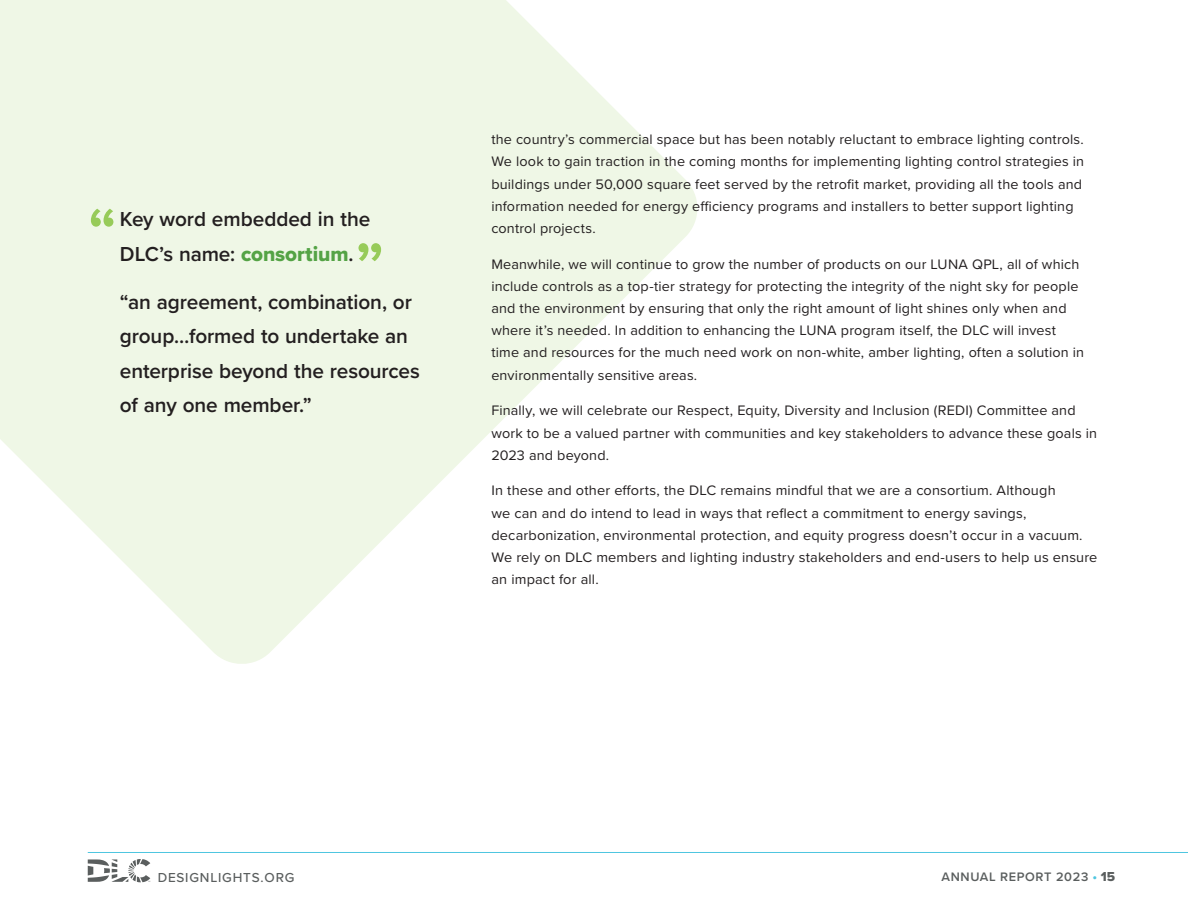
<style>
.page{position:relative;width:1188px;height:918px;background:#fff}
.page>*{position:absolute;margin:0;border:0;box-sizing:border-box;transform-origin:0 0}
.btxt{font:600 69px "Proxima Nova";color:#97cb59}
.btxt-2{font:600 21px/34.5px "Proxima Nova";letter-spacing:-.005em;color:#231f20}
.btxt-3{font:14.25px/22.2px "Proxima Nova";letter-spacing:.01em;color:#231f20}
.t1{font:500 13.5px "Proxima Nova";letter-spacing:.06em;color:#5a5e5e}
.t2{font:600 12.75px "Proxima Nova";letter-spacing:.05em;color:#5a5e5e}
.s1{font-family:"Proxima Nova Extrabld";font-weight:400;color:#54a345}
.s2{font-size:13.5px;color:#4fc6e0}
.s3{font-family:"Proxima Nova Extrabld";font-weight:400;font-size:13.5px}
</style>
<div class="page">
<hr style="left:88px;top:852px;width:1100px;height:1px;background:#4fc6e0">
<svg style="left:0;top:0;width:697px;height:664px;fill:#eff7e6"></svg>
<svg style="left:88px;top:859px;width:62px;height:23px"></svg>
<p class="btxt" style="left:88px;top:181px;width:31px">“</p>
<p class="btxt-2" style="left:120px;top:201px;width:252px">Key word embedded in the<br>DLC’s name: <span class="s1">consortium</span>.</p>
<p class="btxt-2" style="left:120px;top:284px;width:301px">“an agreement, combination, or group…formed to undertake an enterprise beyond the resources of any one member.”</p>
<p class="btxt" style="left:355px;top:215px;width:31px">”</p>
<p class="btxt-3" style="left:491px;top:128px;width:594px">the country’s commercial space but has been notably reluctant to embrace lighting controls.<br>We look to gain traction in the coming months for implementing lighting control strategies in buildings under 50,000 square feet served by the retrofit market, providing all the tools and information needed for energy efficiency programs and installers to better support lighting control projects.</p>
<p class="btxt-3" style="left:491px;top:252px;width:594px">Meanwhile, we will continue to grow the number of products on our LUNA QPL, all of which include controls as a top-tier strategy for protecting the integrity of the night sky for people and the environment by ensuring that only the right amount of light shines only when and where it’s needed. In addition to enhancing the LUNA program itself, the DLC will invest time and resources for the much need work on non-white, amber lighting, often a solution in environmentally sensitive areas.</p>
<p class="btxt-3" style="left:491px;top:399px;width:607px">Finally, we will celebrate our Respect, Equity, Diversity and Inclusion (REDI) Committee and work to be a valued partner with communities and key stakeholders to advance these goals in<br>2023 and beyond.</p>
<p class="btxt-3" style="left:491px;top:479px;width:608px">In these and other efforts, the DLC remains mindful that we are a consortium. Although<br>we can and do intend to lead in ways that reflect a commitment to energy savings, decarbonization, environmental protection, and equity progress doesn’t occur in a vacuum.<br>We rely on DLC members and lighting industry stakeholders and end-users to help us ensure an impact for all.</p>
<p class="t1" style="left:158px;top:867px;width:138px">DESIGNLIGHTS.ORG</p>
<p class="t2" style="left:942px;top:867px;width:175px">ANNUAL REPORT 2023 <span class="s2">•</span> <span class="s3">15</span></p>
</div>
